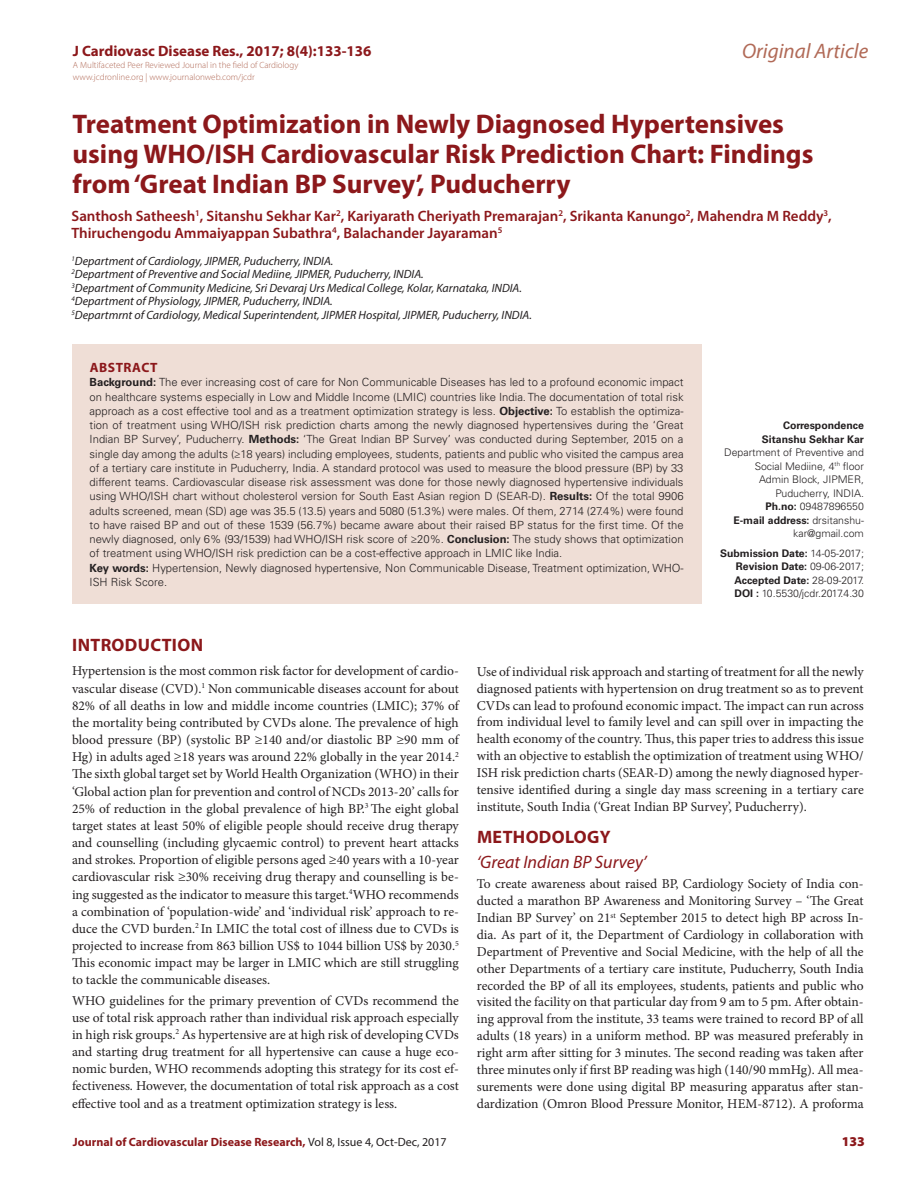
<style>
.page{position:relative;width:918px;height:1188px;background:#fff}
.page>*{position:absolute;margin:0;border:0;box-sizing:border-box;transform-origin:0 0}
.CT{font:700 27px/30px "Myriad Pro";color:#8c181b}
.t1{font:italic 21px "Myriad Pro";color:#b16a57}
._1_HD{font:700 18px "Myriad Pro";letter-spacing:.02em;color:#8c181b}
._1_2_HD{font:italic 18px "Myriad Pro";color:#8c181b}
.CA{font:600 15px "Myriad Pro";color:#8c181b}
.t2{font:700 15px "Myriad Pro";color:#8c181b}
.TXT{font:13.5px/17.1px "Minion Pro";color:#231f20;text-align:justify}
.ABS_HD{font:700 13.5px "Myriad Pro";letter-spacing:.04em;color:#8c181b}
.RRH{font:900 13.5px "Myriad Pro";color:#8c181b}
.CA_Aff{font:italic 12px "Myriad Pro";color:#231f20}
.RRH-2{font:700 12px "Myriad Pro";color:#8c181b}
.ABS_TXT{font:300 11.25px/14.2px "Univers LT Std";color:#231f20;text-align:justify}
.ABS_AU_ADD{font:300 10.5px/13.5px "Univers LT Std";color:#231f20;text-align:right}
.ABS_TXT-2{font:700 10.5px/13.5px "Univers LT Std";color:#231f20;text-align:justify}
.ABS_AU_ADD-2{font:700 10.5px "Univers LT Std";color:#231f20}
.t3{font:300 9px/12px "Myriad Pro";color:#b16a57}
.s1{font-weight:700}
.s2{font-weight:300}
.s3{font-weight:400;color:#231f20}
</style>
<div class="page">
<div style="left:72px;top:344px;width:630px;height:260px;background:#efded6"></div>
<p class="t2" style="left:73px;top:41px;width:300px">J Cardiovasc Disease Res., 2017; 8(4):133-136</p>
<p class="t3" style="left:73px;top:58px;width:227px">A Multifaceted Peer Reviewed Journal in the field of Cardiology www.jcdronline.org | www.journalonweb.com/jcdr</p>
<h2 class="t1" style="left:742px;top:38px;width:128px">Original Article</h2>
<p class="CT" style="left:73px;top:108px;width:742px">Treatment Optimization in Newly Diagnosed Hypertensives using WHO/ISH Cardiovascular Risk Prediction Chart: Findings from ‘Great Indian BP Survey’, Puducherry</p>
<p class="CA" style="left:71px;top:207px;width:762px">Santhosh Satheesh<sup>1</sup>, Sitanshu Sekhar Kar<sup>2</sup>, Kariyarath Cheriyath Premarajan<sup>2</sup>, Srikanta Kanungo<sup>2</sup>, Mahendra M Reddy<sup>3</sup>,</p>
<p class="CA" style="left:71px;top:223px;width:432px">Thiruchengodu Ammaiyappan Subathra<sup>4</sup>, Balachander Jayaraman<sup>5</sup></p>
<p class="CA_Aff" style="left:71px;top:253px;width:263px"><sup>1</sup>Department of Cardiology, JIPMER, Puducherry, INDIA.</p>
<p class="CA_Aff" style="left:71px;top:267px;width:354px"><sup>2</sup>Department of Preventive and Social Mediine, JIPMER, Puducherry, INDIA.</p>
<p class="CA_Aff" style="left:71px;top:280px;width:452px"><sup>3</sup>Department of Community Medicine, Sri Devaraj Urs Medical College, Kolar, Karnataka, INDIA.</p>
<p class="CA_Aff" style="left:71px;top:294px;width:263px"><sup>4</sup>Department of Physiology, JIPMER, Puducherry, INDIA.</p>
<p class="CA_Aff" style="left:71px;top:307px;width:462px"><sup>5</sup>Departmrnt of Cardiology, Medical Superintendent, JIPMER Hospital, JIPMER, Puducherry, INDIA.</p>
<p class="ABS_HD" style="left:90px;top:359px;width:69px">ABSTRACT</p>
<p class="ABS_TXT" style="left:90px;top:375px;width:596px"><span class="s1">Background:</span> The ever increasing cost of care for Non Communicable Diseases has led to a profound economic impact on healthcare systems especially in Low and Middle Income (LMIC) countries like India. The documentation of total risk approach as a cost effective tool and as a treatment optimization strategy is less. <span class="s1">Objective:</span> To establish the optimiza&shy;tion of treatment using WHO/ISH risk prediction charts among the newly diagnosed hypertensives during the ‘Great Indian BP Survey’, Puducherry. <span class="s1">Methods:</span> ‘The Great Indian BP Survey’ was conducted during September, 2015 on a single day among the adults (≥18 years) including employees, students, patients and public who visited the campus area of a tertiary care institute in Puducherry, India. A standard protocol was used to measure the blood pressure (BP) by 33 different teams. Cardiovascular disease risk assessment was done for those newly diagnosed hypertensive individuals using WHO/ISH chart without cholesterol version for South East Asian region D (SEAR-D). <span class="s1">Results:</span> Of the total 9906 adults screened, mean (SD) age was 35.5 (13.5) years and 5080 (51.3%) were males. Of them, 2714 (27.4%) were found to have raised BP and out of these 1539 (56.7%) became aware about their raised BP status for the first time. Of the newly diagnosed, only 6% (93/1539) had WHO/ISH risk score of ≥20%. <span class="s1">Conclusion:</span> The study shows that optimization of treatment using WHO/ISH risk prediction can be a cost-effective approach in LMIC like India.</p>
<p class="ABS_TXT" style="left:90px;top:561px;width:596px"><span class="s1">Key words:</span> Hypertension, Newly diagnosed hypertensive, Non Communicable Disease, Treatment optimization, WHO-<br>ISH Risk Score.</p>
<p class="ABS_TXT-2" style="left:783px;top:419px;width:82px">Correspondence</p>
<p class="ABS_AU_ADD-2" style="left:762px;top:433px;width:104px">Sitanshu Sekhar Kar</p>
<p class="ABS_AU_ADD" style="left:724px;top:446px;width:141px">Department of Preventive and<br>Social Mediine, 4<sup>th</sup> floor</p>
<p class="ABS_AU_ADD" style="left:759px;top:473px;width:106px">Admin Block, JIPMER,</p>
<p class="ABS_AU_ADD" style="left:775px;top:486px;width:90px">Puducherry, INDIA.</p>
<p class="ABS_AU_ADD" style="left:765px;top:500px;width:100px"><span class="s1">Ph.no:</span> 09487896550</p>
<p class="ABS_AU_ADD" style="left:733px;top:513px;width:132px"><span class="s1">E-mail address:</span> drsitanshu&shy;kar@gmail.com</p>
<p class="ABS_TXT-2" style="left:734px;top:546px;width:131px;text-indent:-14px">Submission Date: <span class="s2">14-05-2017; </span>Revision Date: <span class="s2">09-06-2017; </span>Accepted Date: <span class="s2">28-09-2017.</span></p>
<p class="ABS_AU_ADD" style="left:734px;top:587px;width:131px"><span class="s1">DOI :</span> 10.5530/jcdr.2017.4.30</p>
<p class="_1_HD" style="left:72px;top:633px;width:132px">INTRODUCTION</p>
<p class="TXT" style="left:72px;top:663px;width:388px">Hypertension is the most common risk factor for development of cardio&shy;vascular disease (CVD).<sup>1</sup> Non communicable diseases account for about 82% of all deaths in low and middle income countries (LMIC); 37% of the mortality being contributed by CVDs alone. The prevalence of high blood pressure (BP) (systolic BP ≥140 and/or diastolic BP ≥90 mm of Hg) in adults aged ≥18 years was around 22% globally in the year 2014.<sup>2<br></sup>The sixth global target set by World Health Organization (WHO) in their ‘Global action plan for prevention and control of NCDs 2013-20’ calls for 25% of reduction in the global prevalence of high BP.<sup>3</sup> The eight global target states at least 50% of eligible people should receive drug therapy and counselling (including glycaemic control) to prevent heart attacks and strokes. Proportion of eligible persons aged ≥40 years with a 10-year cardiovascular risk ≥30% receiving drug therapy and counselling is be&shy;ing suggested as the indicator to measure this target.<sup>4</sup>WHO recommends a combination of ‘population-wide’ and ‘individual risk’ approach to re&shy;duce the CVD burden.<sup>2</sup> In LMIC the total cost of illness due to CVDs is projected to increase from 863 billion US$ to 1044 billion US$ by 2030.<sup>5<br></sup>This economic impact may be larger in LMIC which are still struggling to tackle the communicable diseases.</p>
<p class="TXT" style="left:72px;top:992px;width:388px">WHO guidelines for the primary prevention of CVDs recommend the use of total risk approach rather than individual risk approach especially in high risk groups.<sup>2</sup> As hypertensive are at high risk of developing CVDs and starting drug treatment for all hypertensive can cause a huge eco&shy;nomic burden, WHO recommends adopting this strategy for its cost ef&shy;fectiveness. However, the documentation of total risk approach as a cost effective tool and as a treatment optimization strategy is less.</p>
<p class="TXT" style="left:477px;top:663px;width:388px">Use of individual risk approach and starting of treatment for all the newly diagnosed patients with hypertension on drug treatment so as to prevent CVDs can lead to profound economic impact. The impact can run across from individual level to family level and can spill over in impacting the health economy of the country. Thus, this paper tries to address this issue with an objective to establish the optimization of treatment using WHO/ ISH risk prediction charts (SEAR-D) among the newly diagnosed hyper&shy;tensive identified during a single day mass screening in a tertiary care institute, South India (‘Great Indian BP Survey’, Puducherry).</p>
<p class="_1_HD" style="left:477px;top:825px;width:135px">METHODOLOGY</p>
<p class="_1_2_HD" style="left:477px;top:851px;width:171px">‘Great Indian BP Survey’</p>
<p class="TXT" style="left:477px;top:876px;width:388px">To create awareness about raised BP, Cardiology Society of India con&shy;ducted a marathon BP Awareness and Monitoring Survey – ‘The Great Indian BP Survey’ on 21<sup>st</sup> September 2015 to detect high BP across In&shy;dia. As part of it, the Department of Cardiology in collaboration with Department of Preventive and Social Medicine, with the help of all the other Departments of a tertiary care institute, Puducherry, South India recorded the BP of all its employees, students, patients and public who visited the facility on that particular day from 9 am to 5 pm. After obtain&shy;ing approval from the institute, 33 teams were trained to record BP of all adults (18 years) in a uniform method. BP was measured preferably in right arm after sitting for 3 minutes. The second reading was taken after three minutes only if first BP reading was high (140/90 mmHg). All mea&shy;surements were done using digital BP measuring apparatus after stan&shy;dardization (Omron Blood Pressure Monitor, HEM-8712). A proforma</p>
<p class="RRH-2" style="left:73px;top:1134px;width:375px">Journal of Cardiovascular Disease Research, <span class="s3">Vol 8, Issue 4, Oct-Dec, 2017</span></p>
<p class="RRH" style="left:842px;top:1132px;width:25px">133</p>
</div>
